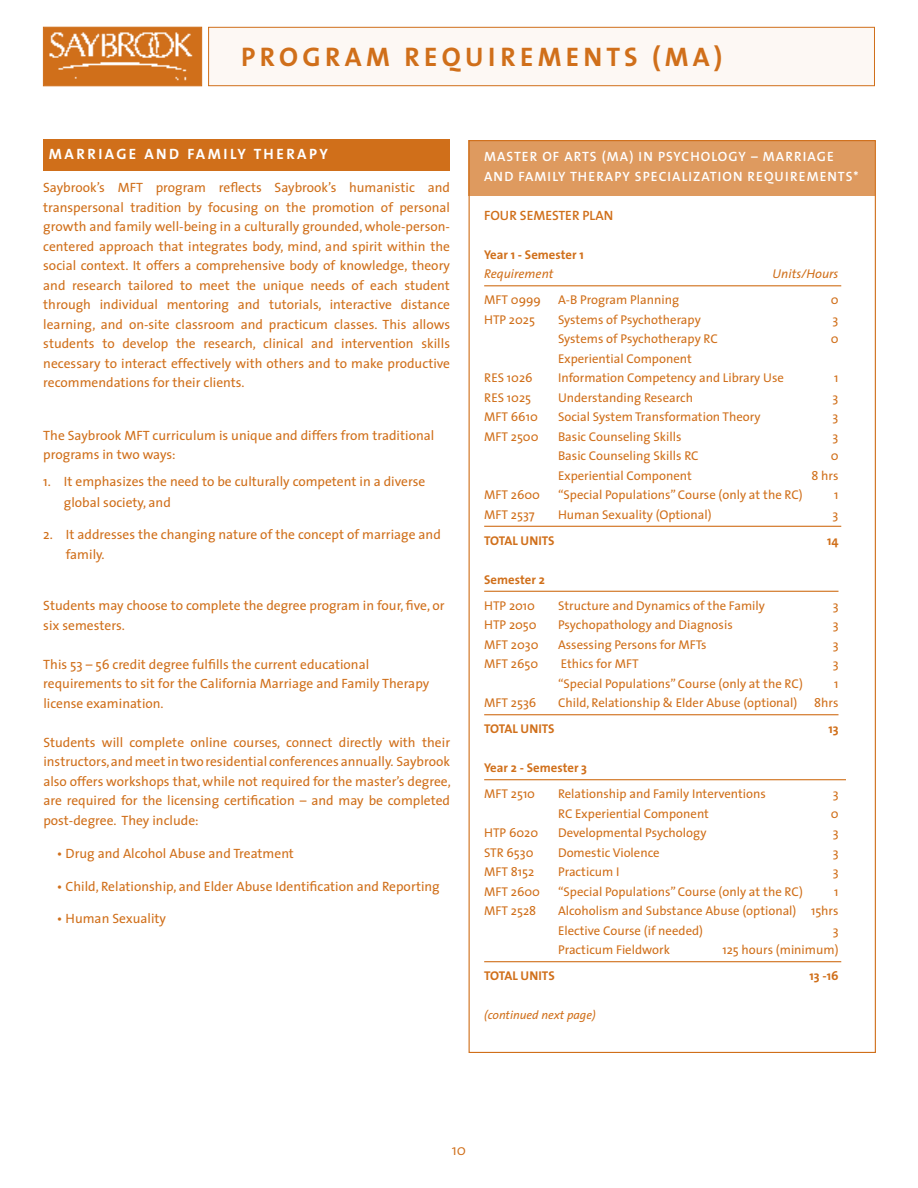
<style>
.page{position:relative;width:918px;height:1188px;background:#fff}
.page>*{position:absolute;margin:0;border:0;box-sizing:border-box;transform-origin:0 0}
.t1{font:27px "The Sans Bold Caps";letter-spacing:.16em;color:#d06f1a}
.t2{font:15px "The Sans Bold Caps";letter-spacing:.16em;color:#fff}
.t3{font:300 15px "The Sans";color:#d06f1a}
.t4{font:13.5px/19.5px "The Sans";color:#d06f1a}
.t5{font:13.5px/19.5px "The Sans Semi Bold Caps";letter-spacing:.08em;color:#fff}
.t6{font:13.5px "The Sans Semi Bold Caps";color:#d06f1a}
.t7{font:12.75px/19.5px "The Sans";color:#d06f1a}
.t8{font:700 12.75px "The Sans";color:#d06f1a}
.t9{font:italic 12.75px "The Sans";color:#d06f1a}
.t10{font:italic 12px "The Sans";color:#d06f1a}
</style>
<div class="page">
<div style="left:469px;top:140px;width:406px;height:56px;background:#de9a5f"></div>
<div style="left:43px;top:140px;width:407px;height:31px;background:#d06f1a"></div>
<div style="left:43px;top:27px;width:159px;height:59px;background:#d06f1a;border:1px solid #d06f1a"></div>
<img style="left:49px;top:28px;width:146px;height:58px">
<div style="left:208px;top:27px;width:667px;height:59px;background:#fdf8f4;border:1px solid #d06f1a"></div>
<hr style="left:484px;top:285px;width:357px;height:1px;background:#d06f1a">
<hr style="left:484px;top:526px;width:357px;height:1px;background:#d06f1a">
<hr style="left:484px;top:591px;width:354px;height:1px;background:#d06f1a">
<hr style="left:484px;top:714px;width:354px;height:1px;background:#d06f1a">
<hr style="left:484px;top:779px;width:362px;height:1px;background:#d06f1a">
<hr style="left:484px;top:961px;width:357px;height:1px;background:#d06f1a">
<h1 class="t1" style="left:241px;top:34px;width:483px">PROGRAM REQUIREMENTS (MA)</h1>
<p class="t2" style="left:49px;top:142px;width:280px">MARRIAGE AND FAMILY THERAPY</p>
<p class="t4" style="left:43px;top:178px;width:408px;text-align:justify">Saybrook’s MFT program reflects Saybrook’s humanistic and transpersonal tradition by focusing on the promotion of personal growth and family well-being in a culturally grounded, whole-person&shy;centered approach that integrates body, mind, and spirit within the social context. It offers a comprehensive body of knowledge, theory and research tailored to meet the unique needs of each student through individual mentoring and tutorials, interactive distance learning, and on-site classroom and practicum classes. This allows students to develop the research, clinical and intervention skills necessary to interact effectively with others and to make productive recommendations for their clients.</p>
<p class="t4" style="left:43px;top:425px;width:393px">The Saybrook MFT curriculum is unique and differs from traditional programs in two ways:</p>
<p class="t4" style="left:64px;top:471px;width:363px;line-height:20.2px;text-indent:-21px">1. It emphasizes the need to be culturally competent in a diverse global society, and</p>
<p class="t4" style="left:66px;top:524px;width:377px;line-height:20.2px;text-indent:-23px">2. It addresses the changing nature of the concept of marriage and family.</p>
<p class="t4" style="left:43px;top:595px;width:403px">Students may choose to complete the degree program in four, five, or six semesters.</p>
<p class="t4" style="left:43px;top:654px;width:388px">This 53 – 56 credit degree fulfills the current educational requirements to sit for the California Marriage and Family Therapy license examination.</p>
<p class="t4" style="left:43px;top:732px;width:409px;text-align:justify">Students will complete online courses, connect directly with their instructors,andmeetin tworesidential conferences annually. Saybrook also offers workshops that, while not required for the master’s degree, are required for the licensing certification – and may be completed post-degree. They include:</p>
<p class="t4" style="left:57px;top:844px;width:239px">• Drug and Alcohol Abuse and Treatment</p>
<p class="t4" style="left:57px;top:876px;width:384px">• Child, Relationship, and Elder Abuse Identification and Reporting</p>
<p class="t4" style="left:57px;top:908px;width:111px">• Human Sexuality</p>
<p class="t5" style="left:484px;top:147px;width:376px">MASTER OF ARTS (MA) IN PSYCHOLOGY – MARRIAGE<br>AND FAMILY THERAPY SPECIALIZATION REQUIREMENTS*</p>
<p class="t6" style="left:484px;top:204px;width:131px">FOUR SEMESTER PLAN</p>
<p class="t8" style="left:484px;top:244px;width:101px">Year 1 - Semester 1</p>
<p class="t9" style="left:484px;top:263px;width:71px">Requirement</p>
<p class="t9" style="left:773px;top:263px;width:67px">Units/Hours</p>
<p class="t7" style="left:484px;top:290px;width:58px">MFT 0999</p>
<p class="t7" style="left:558px;top:290px;width:123px">A-B Program Planning</p>
<p class="t7" style="left:831px;top:290px;width:9px">0</p>
<p class="t7" style="left:484px;top:309px;width:52px">HTP 2025</p>
<p class="t7" style="left:558px;top:309px;width:144px">Systems of Psychotherapy</p>
<p class="t7" style="left:833px;top:309px;width:7px">3</p>
<p class="t7" style="left:558px;top:329px;width:161px">Systems of Psychotherapy RC</p>
<p class="t7" style="left:831px;top:329px;width:9px">0</p>
<p class="t7" style="left:558px;top:348px;width:135px">Experiential Component</p>
<p class="t7" style="left:484px;top:368px;width:50px">RES 1026</p>
<p class="t7" style="left:558px;top:368px;width:227px">Information Competency and Library Use</p>
<p class="t7" style="left:834px;top:368px;width:6px">1</p>
<p class="t7" style="left:484px;top:387px;width:48px">RES 1025</p>
<p class="t7" style="left:558px;top:387px;width:137px">Understanding Research</p>
<p class="t7" style="left:833px;top:387px;width:7px">3</p>
<p class="t7" style="left:484px;top:407px;width:55px">MFT 6610</p>
<p class="t7" style="left:558px;top:407px;width:204px">Social System Transformation Theory</p>
<p class="t7" style="left:833px;top:407px;width:7px">3</p>
<p class="t7" style="left:484px;top:426px;width:56px">MFT 2500</p>
<p class="t7" style="left:558px;top:426px;width:125px">Basic Counseling Skills</p>
<p class="t7" style="left:833px;top:426px;width:7px">3</p>
<p class="t7" style="left:558px;top:446px;width:142px">Basic Counseling Skills RC</p>
<p class="t7" style="left:831px;top:446px;width:9px">0</p>
<p class="t7" style="left:558px;top:465px;width:135px">Experiential Component</p>
<p class="t7" style="left:811px;top:465px;width:29px">8 hrs</p>
<p class="t7" style="left:484px;top:485px;width:57px">MFT 2600</p>
<p class="t7" style="left:558px;top:485px;width:246px">“Special Populations” Course (only at the RC)</p>
<p class="t7" style="left:834px;top:485px;width:6px">1</p>
<p class="t7" style="left:484px;top:504px;width:52px">MFT 2537</p>
<p class="t7" style="left:558px;top:504px;width:155px">Human Sexuality (Optional)</p>
<p class="t7" style="left:833px;top:504px;width:7px">3</p>
<p class="t8" style="left:484px;top:530px;width:65px">Total Units</p>
<p class="t8" style="left:827px;top:530px;width:13px">14</p>
<p class="t8" style="left:484px;top:569px;width:62px">Semester 2</p>
<p class="t7" style="left:484px;top:595px;width:52px">HTP 2010</p>
<p class="t7" style="left:558px;top:595px;width:208px">Structure and Dynamics of the Family</p>
<p class="t7" style="left:833px;top:595px;width:7px">3</p>
<p class="t7" style="left:484px;top:615px;width:54px">HTP 2050</p>
<p class="t7" style="left:558px;top:615px;width:176px">Psychopathology and Diagnosis</p>
<p class="t7" style="left:833px;top:615px;width:7px">3</p>
<p class="t7" style="left:484px;top:634px;width:56px">MFT 2030</p>
<p class="t7" style="left:558px;top:634px;width:150px">Assessing Persons for MFTs</p>
<p class="t7" style="left:833px;top:634px;width:7px">3</p>
<p class="t7" style="left:484px;top:654px;width:55px">MFT 2650</p>
<p class="t7" style="left:561px;top:654px;width:79px">Ethics for MFT</p>
<p class="t7" style="left:833px;top:654px;width:7px">3</p>
<p class="t7" style="left:558px;top:673px;width:246px">“Special Populations” Course (only at the RC)</p>
<p class="t7" style="left:834px;top:673px;width:6px">1</p>
<p class="t7" style="left:484px;top:693px;width:54px">MFT 2536</p>
<p class="t7" style="left:558px;top:693px;width:241px">Child, Relationship &amp; Elder Abuse (optional)</p>
<p class="t7" style="left:814px;top:693px;width:26px">8hrs</p>
<p class="t8" style="left:484px;top:718px;width:72px">Total Units</p>
<p class="t8" style="left:828px;top:718px;width:12px">13</p>
<p class="t8" style="left:484px;top:757px;width:104px">Year 2 - Semester 3</p>
<p class="t7" style="left:484px;top:784px;width:52px">MFT 2510</p>
<p class="t7" style="left:558px;top:784px;width:209px">Relationship and Family Interventions</p>
<p class="t7" style="left:833px;top:784px;width:7px">3</p>
<p class="t7" style="left:558px;top:803px;width:152px">RC Experiential Component</p>
<p class="t7" style="left:831px;top:803px;width:9px">0</p>
<p class="t7" style="left:484px;top:823px;width:55px">HTP 6020</p>
<p class="t7" style="left:558px;top:823px;width:150px">Developmental Psychology</p>
<p class="t7" style="left:833px;top:823px;width:7px">3</p>
<p class="t7" style="left:484px;top:842px;width:51px">STR 6530</p>
<p class="t7" style="left:558px;top:842px;width:103px">Domestic Violence</p>
<p class="t7" style="left:833px;top:842px;width:7px">3</p>
<p class="t7" style="left:484px;top:862px;width:52px">MFT 8152</p>
<p class="t7" style="left:558px;top:862px;width:63px">Practicum I</p>
<p class="t7" style="left:833px;top:862px;width:7px">3</p>
<p class="t7" style="left:484px;top:881px;width:57px">MFT 2600</p>
<p class="t7" style="left:558px;top:881px;width:246px">“Special Populations” Course (only at the RC)</p>
<p class="t7" style="left:834px;top:881px;width:6px">1</p>
<p class="t7" style="left:484px;top:901px;width:53px">MFT 2528</p>
<p class="t7" style="left:558px;top:901px;width:282px">Alcoholism and Substance Abuse (optional) 15hrs<br>Elective Course (if needed)</p>
<p class="t7" style="left:833px;top:920px;width:7px">3</p>
<p class="t7" style="left:558px;top:940px;width:113px">Practicum Fieldwork</p>
<p class="t7" style="left:722px;top:940px;width:118px">125 hours (minimum)</p>
<p class="t8" style="left:484px;top:965px;width:72px">Total Units</p>
<p class="t8" style="left:809px;top:965px;width:31px">13 -16</p>
<p class="t10" style="left:484px;top:1005px;width:113px">(continued next page)</p>
<p class="t3" style="left:452px;top:1138px;width:16px">10</p>
</div>
